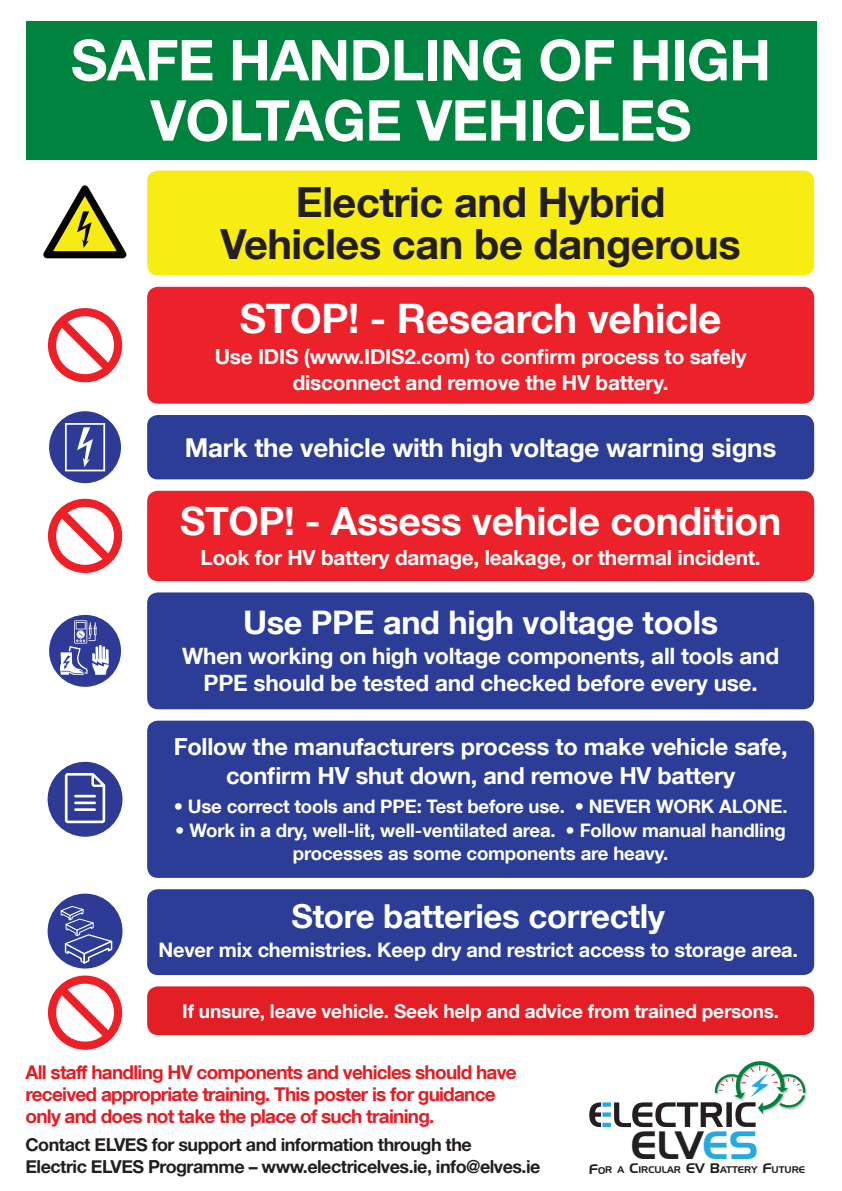
<style>
.page{position:relative;width:842px;height:1191px;background:#fff}
.page>*{position:absolute;margin:0;border:0;box-sizing:border-box;transform-origin:0 0}
.t1{font:700 56.4px/60.2px "Helvetica Neue LT Com";letter-spacing:-.01em;color:#fff;text-align:center}
.t2{font:700 41.5px/42.4px "Helvetica Neue LT Com";letter-spacing:-.01em;color:#231f20;text-align:center}
.t3{font:700 40.6px "Helvetica Neue LT Com";letter-spacing:-.01em;color:#fff}
.t4{font:700 39px "Helvetica Neue LT Com";letter-spacing:-.01em;color:#fff}
.t5{font:38.4px "Handel Gothic BT";color:#231f20}
.t6{font:700 33px "Helvetica Neue LT Com";letter-spacing:-.01em;color:#fff}
.t7{font:700 32.5px "Helvetica Neue LT Com";letter-spacing:-.01em;color:#fff}
.t8{font:700 26px "Helvetica Neue LT Com";letter-spacing:-.01em;color:#fff}
.t9{font:700 23.5px/28.4px "Helvetica Neue LT Com";letter-spacing:-.01em;color:#fff;text-align:center}
.t10{font:700 22.5px/26.1px "Helvetica Neue LT Com";letter-spacing:-.01em;color:#fff;text-align:center}
.t11{font:700 20.7px/26.1px "Helvetica Neue LT Com";letter-spacing:-.01em;color:#fff;text-align:center}
.t12{font:700 20px "Helvetica Neue LT Com";letter-spacing:-.01em;color:#fff}
.t13{font:700 19px/22px "Helvetica Neue LT Com";letter-spacing:-.04em;color:#e31e25}
.t14{font:700 19px "Helvetica Neue LT Com";letter-spacing:-.01em;color:#fff}
.t15{font:700 18.6px/23.5px "Helvetica Neue LT Com";letter-spacing:-.01em;color:#fff;text-align:center}
.t16{font:18px "Alte Haas Grotesk Bold";letter-spacing:-.03em;color:#231f20}
.t17{font:9.4px "Handel Gothic BT";color:#231f20}
.s1{color:#24aae1}
.s2{font-size:13.4px}
</style>
<div class="page">
<div style="left:26px;top:21px;width:790px;height:138px;background:#00833e"></div>
<svg style="left:43px;top:185px;width:84px;height:73px"></svg>
<svg style="left:48px;top:308px;width:74px;height:74px"></svg>
<svg style="left:48px;top:499px;width:74px;height:74px"></svg>
<svg style="left:48px;top:975px;width:74px;height:74px"></svg>
<div style="left:48px;top:410px;width:74px;height:74px;background:#2d3a96;border-radius:50%"></div>
<div style="left:47px;top:409px;width:76px;height:76px;border:2px solid #fff;border-radius:50%"></div>
<svg style="left:77px;top:427px;width:16px;height:40px"></svg>
<div style="left:65px;top:423px;width:40px;height:48px;border:2px solid #fff"></div>
<div style="left:48px;top:614px;width:74px;height:73px;background:#2d3a96;border-radius:50%"></div>
<div style="left:47px;top:613px;width:76px;height:75px;border:2px solid #fff;border-radius:50%"></div>
<svg style="left:60px;top:620px;width:49px;height:55px"></svg>
<div style="left:48px;top:762px;width:74px;height:74px;background:#2d3a96;border-radius:50%"></div>
<svg style="left:65px;top:773px;width:40px;height:50px"></svg>
<div style="left:48px;top:893px;width:74px;height:75px;background:#2d3a96;border-radius:50%"></div>
<svg style="left:60px;top:905px;width:53px;height:60px"></svg>
<div style="left:147px;top:170px;width:667px;height:105px;background:#f8ed13;border-radius:11px"></div>
<div style="left:147px;top:287px;width:667px;height:117px;background:#ec2129;border-radius:11px"></div>
<div style="left:147px;top:491px;width:667px;height:90px;background:#ec2129;border-radius:11px"></div>
<div style="left:147px;top:592px;width:667px;height:117px;background:#2b3d96;border-radius:11px"></div>
<img style="left:805px;top:1093px;width:2px;height:8px">
<svg style="left:589px;top:1061px;width:216px;height:66px"></svg>
<div style="left:147px;top:720px;width:667px;height:158px;background:#2b3d96;border-radius:11px"></div>
<div style="left:147px;top:889px;width:667px;height:86px;background:#2b3d96;border-radius:11px"></div>
<div style="left:147px;top:986px;width:667px;height:49px;background:#e31e25;border-radius:11px"></div>
<div style="left:147px;top:415px;width:667px;height:64px;background:#2b3d96;border-radius:11px"></div>
<p class="t1" style="left:71px;top:29px;width:702px">SAFE HANDLING OF HIGH<br>VOLTAGE VEHICLES</p>
<p class="t2" style="left:221px;top:179px;width:521px">Electric and Hybrid<br>Vehicles can be dangerous</p>
<p class="t3" style="left:240px;top:292px;width:483px">STOP! - Research vehicle</p>
<p class="t11" style="left:215px;top:343px;width:533px">Use IDIS (www.IDIS2.com) to confirm process to safely disconnect and remove the HV battery.</p>
<p class="t8" style="left:185px;top:431px;width:593px">Mark the vehicle with high voltage warning signs</p>
<p class="t4" style="left:180px;top:497px;width:603px">STOP! - Assess vehicle condition</p>
<p class="t11" style="left:201px;top:544px;width:562px">Look for HV battery damage, leakage, or thermal incident.</p>
<p class="t7" style="left:243px;top:601px;width:477px">Use PPE and high voltage tools</p>
<p class="t10" style="left:182px;top:642px;width:598px">When working on high voltage components, all tools and<br>PPE should be tested and checked before every use.</p>
<p class="t9" style="left:174px;top:732px;width:615px">Follow the manufacturers process to make vehicle safe, confirm HV shut down, and remove HV battery</p>
<p class="t15" style="left:174px;top:794px;width:615px">• Use correct tools and PPE: Test before use. • NEVER WORK ALONE.</p>
<p class="t15" style="left:175px;top:818px;width:612px">• Work in a dry, well-lit, well-ventilated area. • Follow manual handling processes as some components are heavy.</p>
<p class="t6" style="left:292px;top:895px;width:375px">Store batteries correctly</p>
<p class="t12" style="left:159px;top:937px;width:641px">Never mix chemistries. Keep dry and restrict access to storage area.</p>
<p class="t14" style="left:182px;top:998px;width:598px">If unsure, leave vehicle. Seek help and advice from trained persons.</p>
<p class="t13" style="left:26px;top:1060px;width:493px">All staff handling HV components and vehicles should have received appropriate training. This poster is for guidance only and does not take the place of such training.</p>
<p class="t16" style="left:26px;top:1133px;width:448px">Contact ELVES for support and information through the</p>
<p class="t16" style="left:26px;top:1155px;width:516px">Electric ELVES Programme – www.electricelves.ie, info@elves.ie</p>
<p class="t5" style="left:631px;top:1122px;width:128px">ELV<span class="s1">ES</span></p>
<p class="t17" style="left:589px;top:1164px;width:218px"><span class="s2">F</span>OR A <span class="s2">C</span>IRCULAR <span class="s2">EV B</span>ATTERY <span class="s2">F</span>UTURE</p>
</div>
